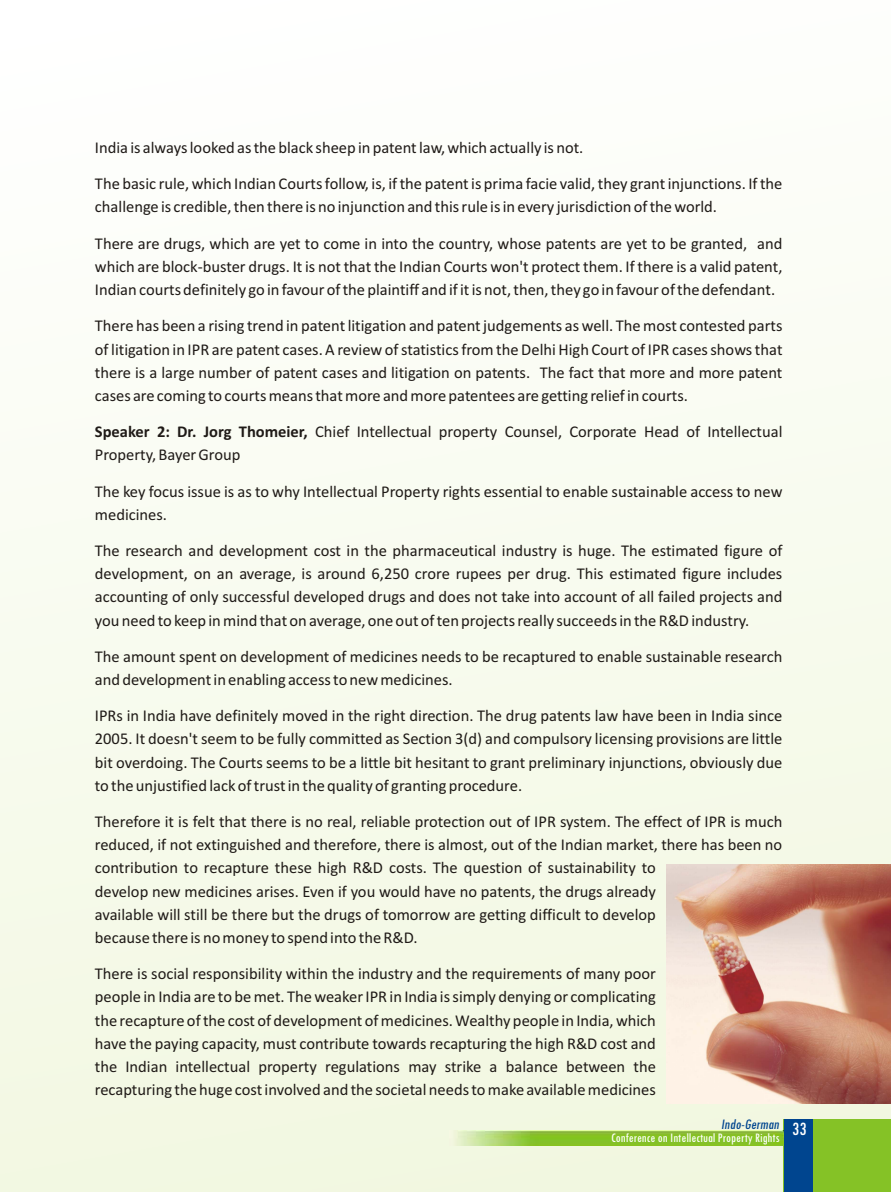
<style>
.page{position:relative;width:891px;height:1192px;background:#fff}
.page>*{position:absolute;margin:0;border:0;box-sizing:border-box;transform-origin:0 0}
.t1{font:16.5px/23.1px "Calibri";color:#1f1a17}
.t2{font:italic condensed 15.15px "Tw Cen";color:#00458f}
.t3{font:condensed 13.5px "Tw Cen";color:#fff}
.s1{font-weight:700}
</style>
<div class="page">
<div style="left:0;top:0;width:890px;height:1191px;background:linear-gradient(to bottom,#fefffe,#f2f7e0)"></div>
<div style="left:783px;top:1118px;width:107px;height:73px;background:#85c226"></div>
<div style="left:783px;top:1118px;width:29px;height:73px;background:#00458f"></div>
<img style="left:449px;top:1129px;width:334px;height:16px">
<img style="left:666px;top:865px;width:224px;height:238px">
<p class="t1" style="left:95px;top:131px;width:688px;line-height:36.3px">India is always looked as the black sheep in patent law, which actually is not.<br>The basic rule, which Indian Courts follow, is, if the patent is prima facie valid, they grant injunctions. If the</p>
<p class="t1" style="left:95px;top:190px;width:688px;line-height:36.3px">challenge is credible, then there is no injunction and this rule is in every jurisdiction of the world.<br>There are drugs, which are yet to come in into the country, whose patents are yet to be granted, and</p>
<p class="t1" style="left:95px;top:256px;width:688px">which are block-buster drugs. It is not that the Indian Courts won't protect them. If there is a valid patent,<br>Indian courts definitely go in favour of the plaintiff and if it is not, then, they go in favour of the defendant.</p>
<p class="t1" style="left:95px;top:316px;width:689px;text-align:justify">There has been a rising trend in patent litigation and patent judgements as well. The most contested parts of litigation in IPR are patent cases. A review of statistics from the Delhi High Court of IPR cases shows that there is a large number of patent cases and litigation on patents. The fact that more and more patent cases are coming to courts means that more and more patentees are getting relief in courts.</p>
<p class="t1" style="left:95px;top:421px;width:688px"><span class="s1">Speaker 2: Dr. Jorg Thomeier,</span> Chief Intellectual property Counsel, Corporate Head of Intellectual<br>Property, Bayer Group</p>
<p class="t1" style="left:95px;top:481px;width:689px">The key focus issue is as to why Intellectual Property rights essential to enable sustainable access to new medicines.</p>
<p class="t1" style="left:95px;top:540px;width:688px;text-align:justify">The research and development cost in the pharmaceutical industry is huge. The estimated figure of development, on an average, is around 6,250 crore rupees per drug. This estimated figure includes accounting of only successful developed drugs and does not take into account of all failed projects and you need to keep in mind that on average, one out of ten projects really succeeds in the R&amp;D industry.</p>
<p class="t1" style="left:95px;top:646px;width:688px">The amount spent on development of medicines needs to be recaptured to enable sustainable research and development in enabling access to new medicines.</p>
<p class="t1" style="left:95px;top:705px;width:688px;text-align:justify">IPRs in India have definitely moved in the right direction. The drug patents law have been in India since 2005. It doesn't seem to be fully committed as Section 3(d) and compulsory licensing provisions are little bit overdoing. The Courts seems to be a little bit hesitant to grant preliminary injunctions, obviously due to the unjustified lack of trust in the quality of granting procedure.</p>
<p class="t1" style="left:95px;top:811px;width:688px">Therefore it is felt that there is no real, reliable protection out of IPR system. The effect of IPR is much reduced, if not extinguished and therefore, there is almost, out of the Indian market, there has been no contribution to recapture these high R&amp;D costs. The question of sustainability to<br>develop new medicines arises. Even if you would have no patents, the drugs already<br>available will still be there but the drugs of tomorrow are getting difficult to develop<br>because there is no money to spend into the R&amp;D.</p>
<p class="t1" style="left:95px;top:963px;width:562px;text-align:justify">There is social responsibility within the industry and the requirements of many poor people in India are to be met. The weaker IPR in India is simply denying or complicating the recapture of the cost of development of medicines. Wealthy people in India, which have the paying capacity, must contribute towards recapturing the high R&amp;D cost and the Indian intellectual property regulations may strike a balance between the recapturing the huge cost involved and the societal needs to make available medicines</p>
<p class="t2" style="left:720px;top:1118px;width:62px">Indo-German</p>
<p class="t3" style="left:610px;top:1133px;width:197px">Conference on Intellectual Property Rights <sup>33</sup></p>
</div>
